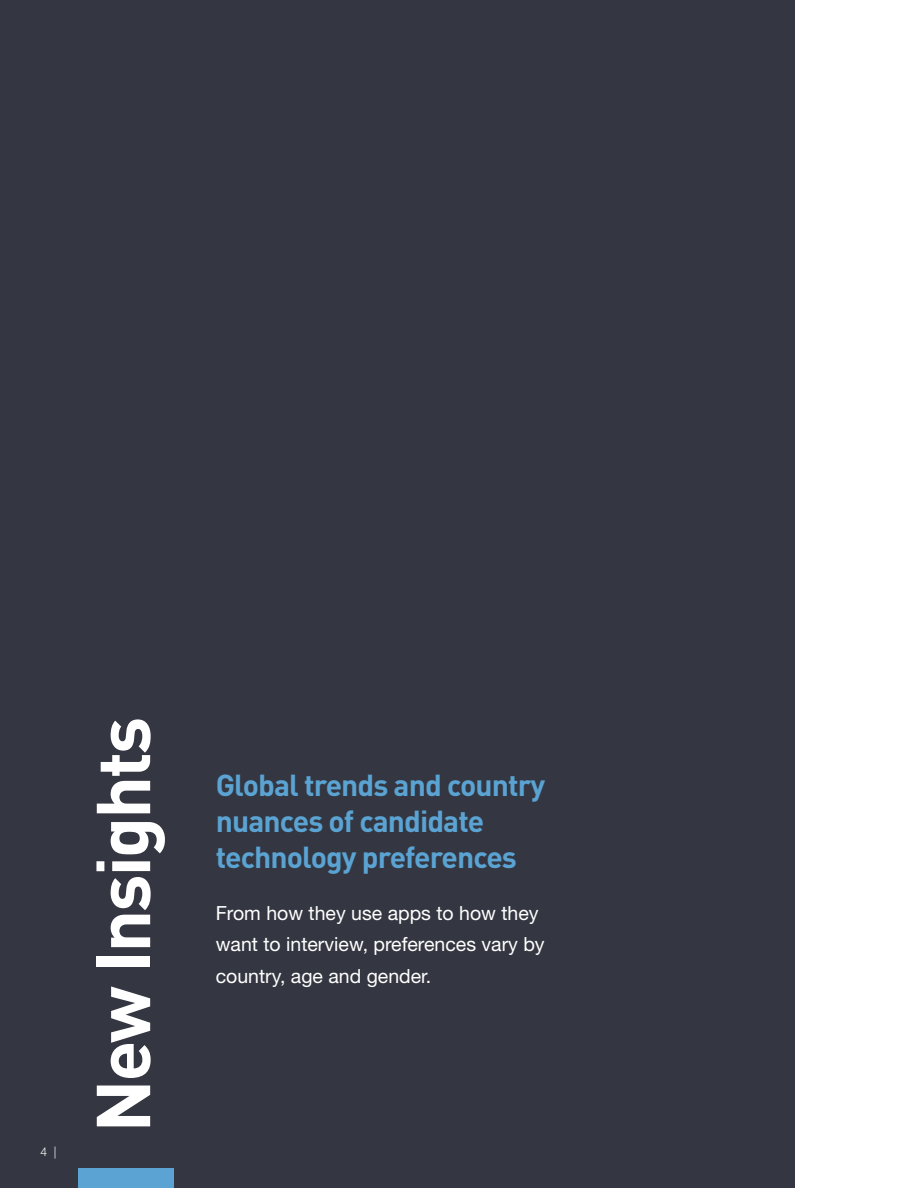
<style>
.page{position:relative;width:918px;height:1188px;background:#fff}
.page>*{position:absolute;margin:0;border:0;box-sizing:border-box;transform-origin:0 0}
.t1{font:700 75px "DINOT";letter-spacing:-.03em;color:#fff}
.t2{font:700 30px/36px "DINOT";letter-spacing:-.03em;color:#5aa3d2}
.t3{font:19.5px/31.5px "Helvetica Neue LT Std";color:#fff}
.t4{font:300 12px "Helvetica Neue LT Std";color:#fff}
</style>
<div class="page">
<div style="left:0;top:0;width:795px;height:1188px;background:#343741"></div>
<div style="left:78px;top:1169px;width:96px;height:19px;background:#5aa3d2"></div>
<p class="t4" style="left:41px;top:1144px;width:18px">4 |</p>
<h1 class="t1" style="left:74px;top:1133px;width:417px;rotate:-90deg">New Insights</h1>
<h2 class="t2" style="left:216px;top:766px;width:331px">Global trends and country nuances of candidate technology preferences</h2>
<p class="t3" style="left:216px;top:897px;width:330px">From how they use apps to how they want to interview, preferences vary by country, age and gender.</p>
</div>
